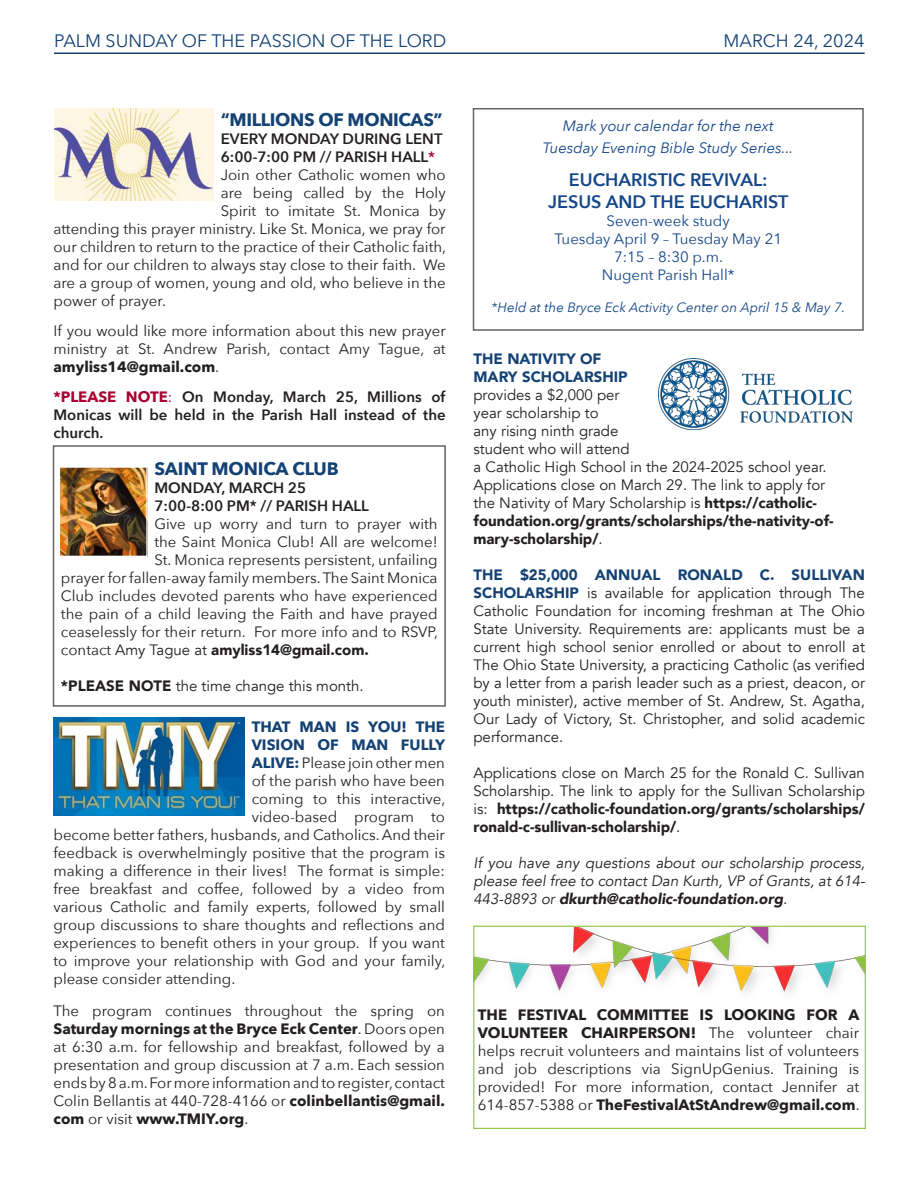
<style>
.page{position:relative;width:918px;height:1188px;background:#fff}
.page>*{position:absolute;margin:0;border:0;box-sizing:border-box;transform-origin:0 0}
.t1{font:18px "Avenir Next";color:#144274}
.t2{font:600 18px "Avenir Next";color:#144789}
.t3{font:700 18px "Avenir Next";letter-spacing:-.02em;color:#144274}
.Paragraph{font:15px/18px "Avenir Next";color:#231f20;text-align:justify}
.t4{font:15px/18px "Avenir";color:#231f20;text-align:justify}
.t5{font:600 15px/18px "Avenir Next";color:#231f20;text-align:justify}
.t6{font:italic 15px/18px "Avenir";color:#231f20;text-align:justify}
.t7{font:15px "Avenir Next";color:#144789}
.t8{font:italic 15px "Avenir Next";color:#144789}
.t9{font:900 15px "Avenir";color:#231f20}
.Paragraph-2{font:700 15px "Avenir Next";color:#144274}
.t10{font:italic 13.5px "Avenir Next";color:#144789}
.s1{color:#a90332}
.s2{font-weight:700}
.s3{font-weight:700;color:#a90332}
.s4{font-weight:400;color:#a90332}
.s5{font-family:"Avenir Next";font-weight:400}
.s6{font-weight:400}
.s7{font-weight:900}
.s8{font-weight:700;color:#144274}
.s9{font-weight:900;color:#144274}
</style>
<div class="page">
<hr style="left:54px;top:52px;width:811px;height:2px;background:#144274">
<div style="left:53px;top:445px;width:393px;height:262px;border:2px solid #636366"></div>
<img style="left:61px;top:468px;width:85px;height:87px">
<div style="left:59px;top:466px;width:89px;height:91px;border:1px solid #fff"></div>
<img style="left:475px;top:928px;width:389px;height:65px">
<div style="left:473px;top:926px;width:393px;height:203px;border:1px solid #8bc240"></div>
<div style="left:473px;top:108px;width:391px;height:223px;border:2px solid #636366"></div>
<img style="left:54px;top:717px;width:191px;height:98px">
<img style="left:54px;top:108px;width:160px;height:93px">
<img style="left:659px;top:359px;width:193px;height:71px">
<p class="t1" style="left:54px;top:25px;width:394px">PALM SUNDAY OF THE PASSION OF THE LORD</p>
<p class="t1" style="left:724px;top:25px;width:142px">MARCH 24, 2024</p>
<p class="t3" style="left:221px;top:104px;width:224px">“MILLIONS OF MONICAS”</p>
<p class="t5" style="left:221px;top:129px;width:223px">EVERY MONDAY DURING LENT</p>
<p class="t5" style="left:221px;top:147px;width:216px">6:00-7:00 PM // PARISH HALL<span class="s1">*</span></p>
<p class="Paragraph" style="left:221px;top:165px;width:227px">Join other Catholic women who</p>
<p class="Paragraph" style="left:221px;top:183px;width:227px">are being called by the Holy</p>
<p class="Paragraph" style="left:221px;top:201px;width:226px">Spirit to imitate St. Monica by</p>
<p class="Paragraph" style="left:53px;top:219px;width:394px">attending this prayer ministry. Like St. Monica, we pray for</p>
<p class="Paragraph" style="left:53px;top:237px;width:394px">our children to return to the practice of their Catholic faith,</p>
<p class="Paragraph" style="left:53px;top:255px;width:394px">and for our children to always stay close to their faith. We</p>
<p class="Paragraph" style="left:53px;top:273px;width:394px">are a group of women, young and old, who believe in the</p>
<p class="Paragraph" style="left:53px;top:291px;width:114px">power of prayer.</p>
<p class="Paragraph" style="left:53px;top:321px;width:394px">If you would like more information about this new prayer ministry at St. Andrew Parish, contact Amy Tague, at <span class="s2">amyliss14@gmail.com</span>.</p>
<p class="t5" style="left:53px;top:387px;width:394px"><span class="s3">*PLEASE NOTE</span><span class="s4">:</span> On Monday, March 25, Millions of Monicas will be held in the Parish Hall instead of the church.</p>
<p class="t3" style="left:154px;top:453px;width:186px">SAINT MONICA CLUB</p>
<p class="t5" style="left:154px;top:478px;width:153px">MONDAY, MARCH 25</p>
<p class="t5" style="left:154px;top:496px;width:216px">7:00-8:00 PM* // PARISH HALL</p>
<p class="Paragraph" style="left:154px;top:514px;width:285px">Give up worry and turn to prayer with</p>
<p class="Paragraph" style="left:154px;top:532px;width:285px">the Saint Monica Club! All are welcome!</p>
<p class="Paragraph" style="left:154px;top:550px;width:285px">St. Monica represents persistent, unfailing</p>
<p class="Paragraph" style="left:61px;top:568px;width:378px">prayer for fallen-away family members. The Saint Monica</p>
<p class="Paragraph" style="left:61px;top:586px;width:378px">Club includes devoted parents who have experienced</p>
<p class="Paragraph" style="left:61px;top:604px;width:378px">the pain of a child leaving the Faith and have prayed</p>
<p class="Paragraph" style="left:61px;top:622px;width:379px">ceaselessly for their return. For more info and to RSVP,</p>
<p class="t9" style="left:61px;top:636px;width:309px"><span class="s5">contact</span> <span class="s6">Amy Tague at</span> amyliss14@gmail.com.</p>
<p class="t4" style="left:61px;top:677px;width:304px"><span class="s7">*PLEASE NOTE</span> the time change this month.</p>
<p class="Paragraph-2" style="left:252px;top:714px;width:195px">THAT MAN IS YOU! THE</p>
<p class="Paragraph-2" style="left:252px;top:732px;width:195px">VISION OF MAN FULLY</p>
<p class="Paragraph" style="left:252px;top:754px;width:195px"><span class="s8">ALIVE:</span>Please join other men</p>
<p class="Paragraph" style="left:252px;top:772px;width:195px">of the parish who have been</p>
<p class="Paragraph" style="left:252px;top:790px;width:195px">coming to this interactive,</p>
<p class="Paragraph" style="left:252px;top:808px;width:195px">video-based program to</p>
<p class="Paragraph" style="left:53px;top:826px;width:393px">become better fathers, husbands, and Catholics. And their</p>
<p class="Paragraph" style="left:53px;top:844px;width:393px">feedback is overwhelmingly positive that the program is</p>
<p class="Paragraph" style="left:53px;top:862px;width:393px">making a difference in their lives! The format is simple:</p>
<p class="Paragraph" style="left:53px;top:880px;width:393px">free breakfast and coffee, followed by a video from</p>
<p class="Paragraph" style="left:53px;top:898px;width:393px">various Catholic and family experts, followed by small</p>
<p class="Paragraph" style="left:53px;top:916px;width:393px">group discussions to share thoughts and reflections and</p>
<p class="Paragraph" style="left:53px;top:934px;width:393px">experiences to benefit others in your group. If you want</p>
<p class="Paragraph" style="left:53px;top:952px;width:393px">to improve your relationship with God and your family,</p>
<p class="Paragraph" style="left:53px;top:970px;width:183px">please consider attending.</p>
<p class="Paragraph" style="left:53px;top:1001px;width:393px">The program continues throughout the spring on <span class="s2">Saturday mornings at the Bryce Eck Center</span>. Doors open at 6:30 a.m. for fellowship and breakfast, followed by a presentation and group discussion at 7 a.m. Each session ends by 8 a.m. For more information and to register, contact Colin Bellantis at 440-728-4166 or <span class="s2">colinbellantis@gmail. com</span> or visit <span class="s2">www.TMIY.org</span>.</p>
<p class="t8" style="left:563px;top:113px;width:212px">Mark your calendar for the next</p>
<p class="t8" style="left:543px;top:135px;width:252px">Tuesday Evening Bible Study Series...</p>
<p class="t2" style="left:569px;top:165px;width:200px">EUCHARISTIC REVIVAL:</p>
<p class="t2" style="left:548px;top:186px;width:242px">JESUS AND THE EUCHARIST</p>
<p class="t7" style="left:607px;top:208px;width:125px">Seven-week study</p>
<p class="t7" style="left:554px;top:226px;width:229px">Tuesday April 9 – Tuesday May 21</p>
<p class="t7" style="left:614px;top:244px;width:110px">7:15 – 8:30 p.m.</p>
<p class="t7" style="left:602px;top:262px;width:134px">Nugent Parish Hall*</p>
<p class="t10" style="left:492px;top:296px;width:355px">*Held at the Bryce Eck Activity Center on April 15 &amp; May 7.</p>
<p class="t4" style="left:474px;top:350px;width:362px;text-align:left"><span class="s9">THE NATIVITY OF<br>MARY SCHOLARSHIP<br></span>provides a $2,000 per<br>year scholarship to<br>any rising ninth grade<br>student who will attend<br>a Catholic High School in the 2024-2025 school year.<br>Applications close on March 29. The link to apply for the Nativity of Mary Scholarship is <span class="s7">https://catholic&shy;foundation.org/grants/scholarships/the-nativity-of&shy;mary-scholarship/</span>.</p>
<p class="t4" style="left:474px;top:566px;width:393px"><span class="s9">THE $25,000 ANNUAL RONALD C. SULLIVAN SCHOLARSHIP</span> is available for application through The Catholic Foundation for incoming freshman at The Ohio State University. Requirements are: applicants must be a current high school senior enrolled or about to enroll at The Ohio State University, a practicing Catholic (as verified by a letter from a parish leader such as a priest, deacon, or youth minister), active member of St. Andrew, St. Agatha, Our Lady of Victory, St. Christopher, and solid academic performance.</p>
<p class="t4" style="left:474px;top:764px;width:393px">Applications close on March 25 for the Ronald C. Sullivan Scholarship. The link to apply for the Sullivan Scholarship is: <span class="s7">https://catholic-foundation.org/grants/scholarships/ ronald-c-sullivan-scholarship/</span>.</p>
<p class="t6" style="left:474px;top:854px;width:393px">If you have any questions about our scholarship process, please feel free to contact Dan Kurth, VP of Grants, at 614- 443-8893 or <span class="s7">dkurth@catholic-foundation.org</span>.</p>
<p class="Paragraph" style="left:478px;top:1006px;width:383px"><span class="s2">THE FESTIVAL COMMITTEE IS LOOKING FOR A VOLUNTEER CHAIRPERSON!</span> The volunteer chair helps recruit volunteers and maintains list of volunteers and job descriptions via SignUpGenius. Training is provided! For more information, contact Jennifer at 614-857-5388 or <span class="s2">TheFestivalAtStAndrew@gmail.com</span>.</p>
</div>
